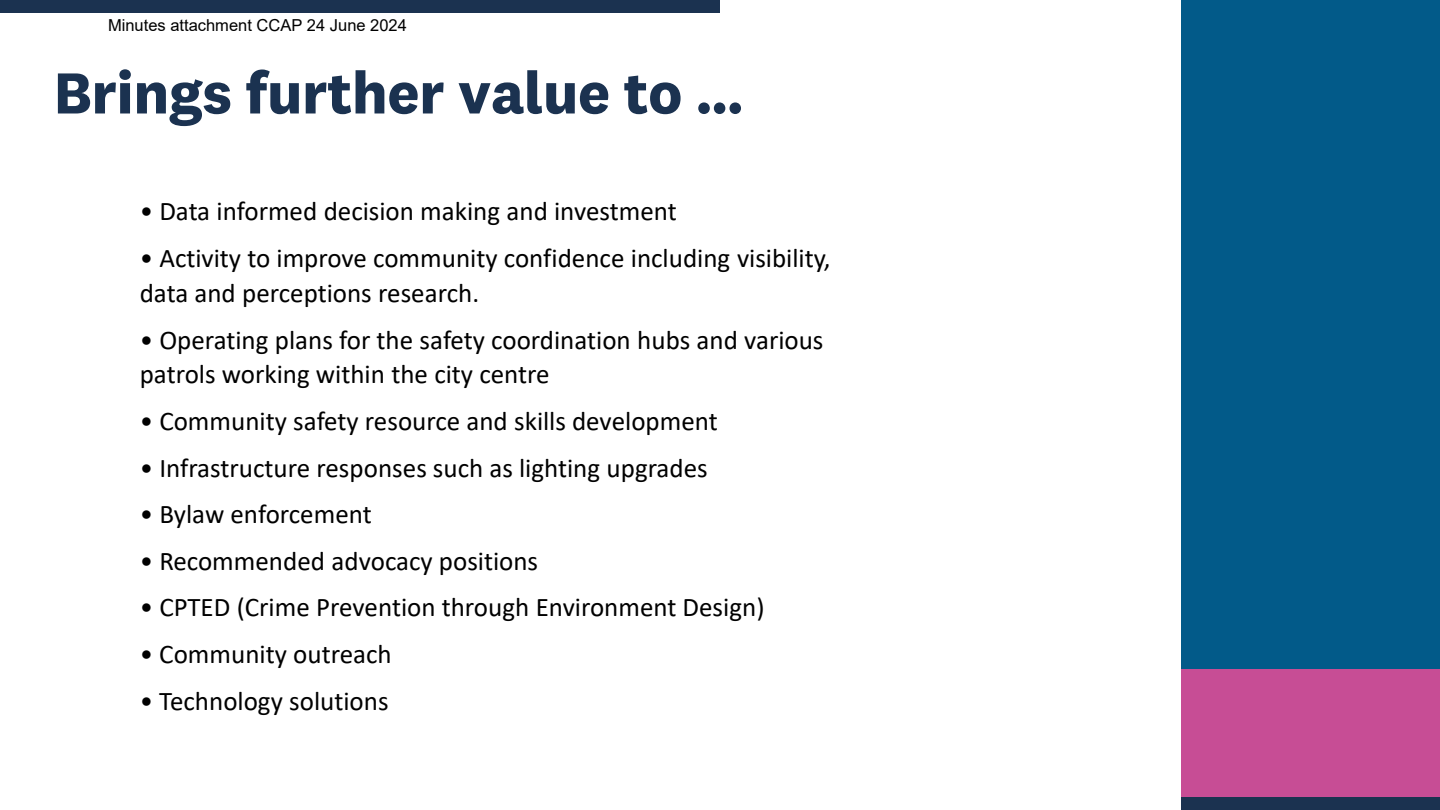
<style>
.page{position:relative;width:1440px;height:810px;background:#fff}
.page>*{position:absolute;margin:0;border:0;box-sizing:border-box;transform-origin:0 0}
.t1{font:700 60px "National 2";letter-spacing:-.005em;color:#1b3250}
.t2{font:27px/34.5px "Calibri";color:#000}
.t3{font:16.5px "Arial";color:#000}
</style>
<div class="page">
<div style="left:1181px;top:669px;width:259px;height:128px;background:#c74d95"></div>
<div style="left:1181px;top:0;width:259px;height:669px;background:#025a89"></div>
<div style="left:1181px;top:797px;width:259px;height:13px;background:#1b3250"></div>
<div style="left:0;top:0;width:720px;height:13px;background:#1b3250"></div>
<p class="t3" style="left:108px;top:14px;width:300px">Minutes attachment CCAP 24 June 2024</p>
<h2 class="t1" style="left:54px;top:56px;width:691px">Brings further value to …</h2>
<p class="t2" style="left:140px;top:193px;width:539px">• Data informed decision making and investment</p>
<p class="t2" style="left:140px;top:240px;width:692px">• Activity to improve community confidence including visibility, data and perceptions research.</p>
<p class="t2" style="left:140px;top:322px;width:685px">• Operating plans for the safety coordination hubs and various patrols working within the city centre</p>
<p class="t2" style="left:140px;top:403px;width:580px">• Community safety resource and skills development</p>
<p class="t2" style="left:140px;top:450px;width:570px">• Infrastructure responses such as lighting upgrades</p>
<p class="t2" style="left:140px;top:496px;width:234px">• Bylaw enforcement</p>
<p class="t2" style="left:140px;top:543px;width:400px">• Recommended advocacy positions</p>
<p class="t2" style="left:140px;top:590px;width:626px">• CPTED (Crime Prevention through Environment Design)</p>
<p class="t2" style="left:140px;top:636px;width:253px">• Community outreach</p>
<p class="t2" style="left:140px;top:683px;width:250px">• Technology solutions</p>
</div>
